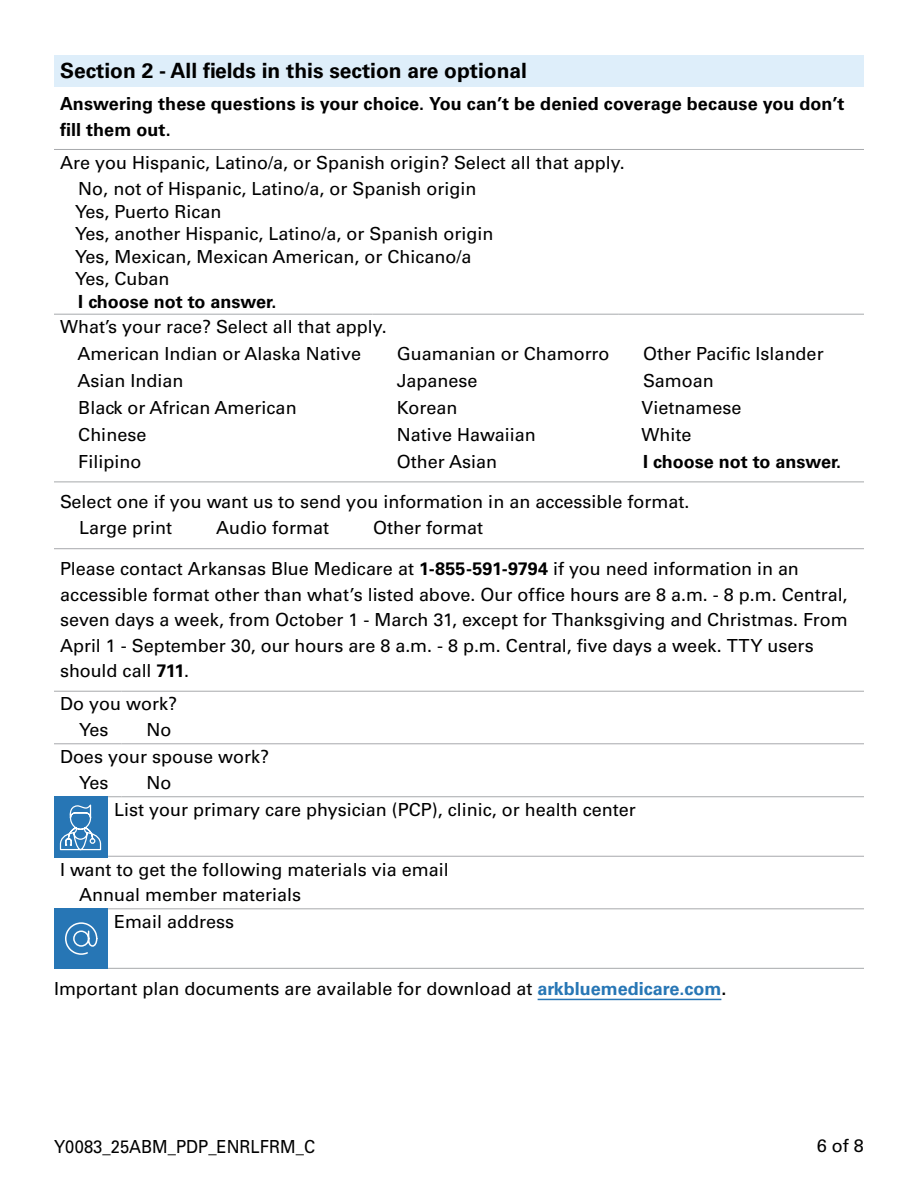
<style>
.page{position:relative;width:918px;height:1188px;background:#fff}
.page>*{position:absolute;margin:0;border:0;box-sizing:border-box;transform-origin:0 0}
.Section_divider{font:700 21px "Univers LT Std";color:#000}
.double_column_checkboxes{font:18px/25.5px "Univers LT Std";color:#000}
.double_column_checkboxes-2{font:700 18px/25.5px "Univers LT Std";color:#000}
.double_column_checkboxes-3{font:18px "Univers LT Std";color:#000;scale:.92 1}
.s1{font-weight:700}
.s2{font-weight:700;color:#2776b5}
</style>
<div class="page">
<div style="left:54px;top:55px;width:810px;height:32px;background:#deeefa"></div>
<hr style="left:538px;top:999px;width:183px;height:1px;background:#2776b5">
<hr style="left:54px;top:149px;width:810px;height:1px;background:#a7a9ac">
<hr style="left:54px;top:314px;width:319px;height:1px;background:#a7a9ac">
<hr style="left:373px;top:314px;width:246px;height:1px;background:#a7a9ac">
<hr style="left:619px;top:314px;width:245px;height:1px;background:#a7a9ac">
<hr style="left:54px;top:548px;width:810px;height:1px;background:#a7a9ac">
<hr style="left:54px;top:482px;width:810px;height:1px;background:#a7a9ac">
<hr style="left:54px;top:691px;width:68px;height:1px;background:#a7a9ac">
<hr style="left:122px;top:691px;width:742px;height:1px;background:#a7a9ac">
<hr style="left:54px;top:743px;width:68px;height:1px;background:#a7a9ac">
<hr style="left:122px;top:743px;width:742px;height:1px;background:#a7a9ac">
<hr style="left:54px;top:796px;width:68px;height:1px;background:#a7a9ac">
<hr style="left:122px;top:796px;width:742px;height:1px;background:#a7a9ac">
<hr style="left:54px;top:856px;width:810px;height:1px;background:#a7a9ac">
<hr style="left:54px;top:908px;width:810px;height:1px;background:#a7a9ac">
<hr style="left:54px;top:968px;width:810px;height:1px;background:#a7a9ac">
<div style="left:54px;top:796px;width:54px;height:61px;background:#2776b5"></div>
<svg style="left:59px;top:804px;width:43px;height:47px"></svg>
<div style="left:54px;top:908px;width:54px;height:61px;background:#2776b5"></div>
<svg style="left:65px;top:922px;width:33px;height:33px"></svg>
<p class="Section_divider" style="left:60px;top:58px;width:469px">Section 2 - All fields in this section are optional</p>
<p class="double_column_checkboxes-2" style="left:60px;top:91px;width:786px">Answering these questions is your choice. You can’t be denied coverage because you don’t fill them out.</p>
<p class="double_column_checkboxes" style="left:60px;top:149px;width:566px">Are you Hispanic, Latino/a, or Spanish origin? Select all that apply.</p>
<p class="double_column_checkboxes" style="left:78px;top:176px;width:400px">No, not of Hispanic, Latino/a, or Spanish origin</p>
<p class="double_column_checkboxes" style="left:75px;top:199px;width:148px">Yes, Puerto Rican</p>
<p class="double_column_checkboxes" style="left:75px;top:221px;width:420px">Yes, another Hispanic, Latino/a, or Spanish origin</p>
<p class="double_column_checkboxes" style="left:75px;top:244px;width:398px">Yes, Mexican, Mexican American, or Chicano/a</p>
<p class="double_column_checkboxes" style="left:75px;top:266px;width:96px">Yes, Cuban</p>
<p class="double_column_checkboxes-2" style="left:78px;top:289px;width:200px">I choose not to answer.</p>
<p class="double_column_checkboxes" style="left:60px;top:314px;width:328px">What’s your race? Select all that apply.</p>
<p class="double_column_checkboxes" style="left:77px;top:341px;width:285px">American Indian or Alaska Native</p>
<p class="double_column_checkboxes" style="left:77px;top:368px;width:108px">Asian Indian</p>
<p class="double_column_checkboxes" style="left:78px;top:395px;width:220px">Black or African American</p>
<p class="double_column_checkboxes" style="left:78px;top:422px;width:70px">Chinese</p>
<p class="double_column_checkboxes" style="left:78px;top:449px;width:65px">Filipino</p>
<p class="double_column_checkboxes" style="left:643px;top:341px;width:182px">Other Pacific Islander</p>
<p class="double_column_checkboxes" style="left:643px;top:368px;width:72px">Samoan</p>
<p class="double_column_checkboxes" style="left:641px;top:395px;width:102px">Vietnamese</p>
<p class="double_column_checkboxes" style="left:641px;top:422px;width:52px">White</p>
<p class="double_column_checkboxes-2" style="left:643px;top:449px;width:200px">I choose not to answer.</p>
<p class="double_column_checkboxes" style="left:60px;top:489px;width:631px">Select one if you want us to send you information in an accessible format.</p>
<p class="double_column_checkboxes" style="left:79px;top:515px;width:95px">Large print</p>
<p class="double_column_checkboxes" style="left:216px;top:515px;width:114px">Audio format</p>
<p class="double_column_checkboxes" style="left:373px;top:515px;width:111px">Other format</p>
<p class="double_column_checkboxes" style="left:60px;top:556px;width:789px">Please contact Arkansas Blue Medicare at <span class="s1">1-855-591-9794</span> if you need information in an accessible format other than what’s listed above. Our office hours are 8 a.m. - 8 p.m. Central, seven days a week, from October 1 - March 31, except for Thanksgiving and Christmas. From April 1 - September 30, our hours are 8 a.m. - 8 p.m. Central, five days a week. TTY users should call <span class="s1">711</span>.</p>
<p class="double_column_checkboxes" style="left:60px;top:691px;width:119px">Do you work?</p>
<p class="double_column_checkboxes" style="left:79px;top:716px;width:31px">Yes</p>
<p class="double_column_checkboxes" style="left:147px;top:716px;width:27px">No</p>
<p class="double_column_checkboxes" style="left:60px;top:744px;width:211px">Does your spouse work?</p>
<p class="double_column_checkboxes" style="left:79px;top:769px;width:31px">Yes</p>
<p class="double_column_checkboxes" style="left:147px;top:769px;width:27px">No</p>
<p class="double_column_checkboxes" style="left:114px;top:797px;width:523px">List your primary care physician (PCP), clinic, or health center</p>
<p class="double_column_checkboxes" style="left:397px;top:341px;width:214px">Guamanian or Chamorro</p>
<p class="double_column_checkboxes" style="left:397px;top:368px;width:82px">Japanese</p>
<p class="double_column_checkboxes" style="left:397px;top:395px;width:62px">Korean</p>
<p class="double_column_checkboxes" style="left:397px;top:422px;width:141px">Native Hawaiian</p>
<p class="double_column_checkboxes" style="left:397px;top:449px;width:102px">Other Asian</p>
<p class="double_column_checkboxes" style="left:60px;top:857px;width:390px">I want to get the following materials via email</p>
<p class="double_column_checkboxes" style="left:79px;top:881px;width:224px">Annual member materials</p>
<p class="double_column_checkboxes" style="left:114px;top:909px;width:122px">Email address</p>
<p class="double_column_checkboxes" style="left:54px;top:976px;width:674px">Important plan documents are available for download at <span class="s2">arkbluemedicare.com</span><span class="s1">.</span></p>
<p class="double_column_checkboxes-3" style="left:54px;top:1136px;width:285px">Y0083_25ABM_PDP_ENRLFRM_C</p>
<p class="double_column_checkboxes" style="left:817px;top:1132px;width:49px">6 of 8</p>
</div>
